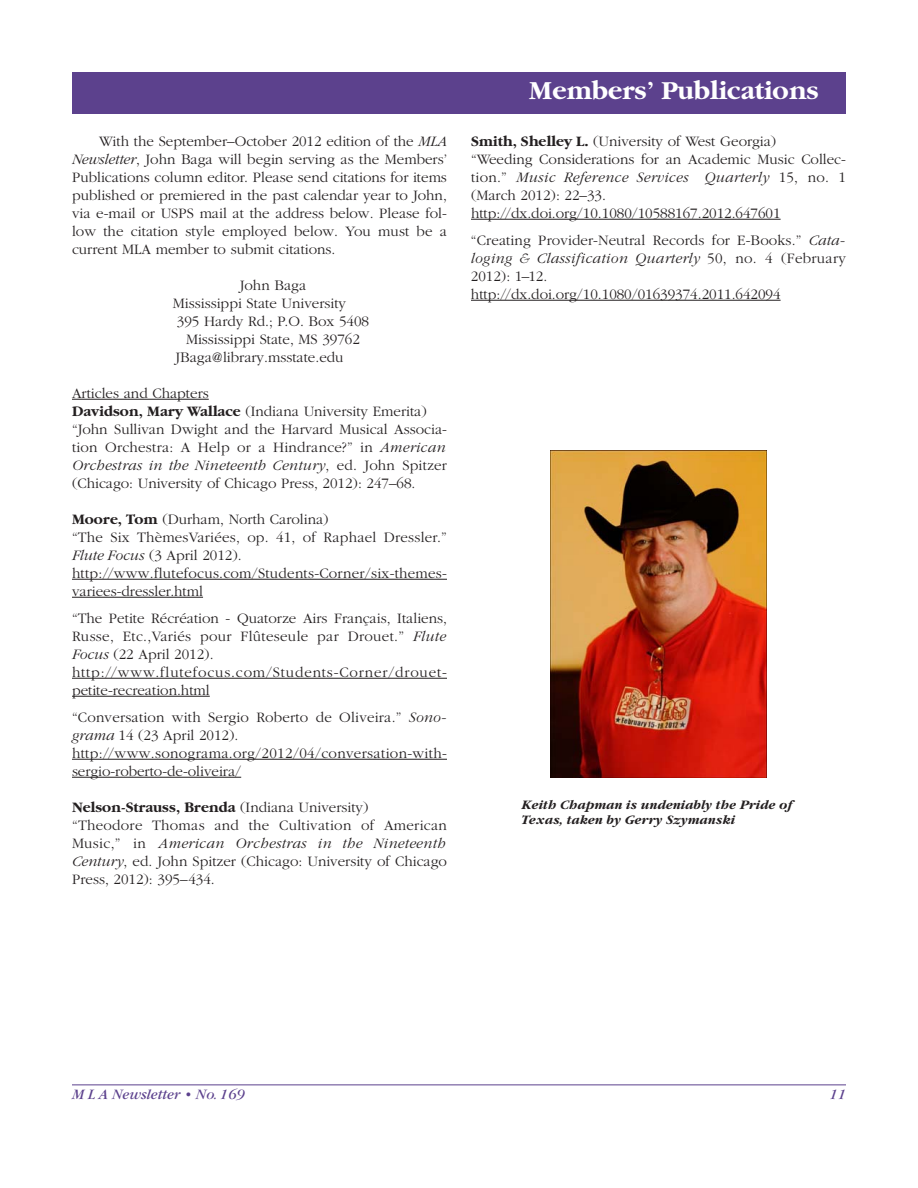
<style>
.page{position:relative;width:918px;height:1188px;background:#fff}
.page>*{position:absolute;margin:0;border:0;box-sizing:border-box;transform-origin:0 0}
.t1{font:700 27px "Garamond";color:#fff}
.t2{font:300 15px/18px "Garamond";color:#231f20}
.t3{font:italic 15px "Garamond";color:#5c418d}
.t4{font:italic 700 13.5px/15px "Garamond";color:#231f20}
.s1{font-style:italic}
.s2{font-weight:700}
</style>
<div class="page">
<hr style="left:72px;top:399px;width:137px;height:1px;background:#231f20">
<hr style="left:72px;top:579px;width:375px;height:1px;background:#231f20">
<hr style="left:72px;top:597px;width:131px;height:1px;background:#231f20">
<hr style="left:72px;top:678px;width:375px;height:1px;background:#231f20">
<hr style="left:72px;top:696px;width:138px;height:1px;background:#231f20">
<hr style="left:72px;top:759px;width:375px;height:1px;background:#231f20">
<hr style="left:72px;top:777px;width:169px;height:1px;background:#231f20">
<hr style="left:471px;top:219px;width:310px;height:1px;background:#231f20">
<hr style="left:471px;top:300px;width:310px;height:1px;background:#231f20">
<hr style="left:72px;top:1084px;width:774px;height:1px;background:#5c418d">
<div style="left:72px;top:72px;width:774px;height:42px;background:#5c418d"></div>
<img style="left:550px;top:451px;width:217px;height:327px">
<p class="t2" style="left:72px;top:133px;width:377px;text-align:justify;text-indent:27px">With the September–October 2012 edition of the <span class="s1">MLA Newsletter</span>, John Baga will begin serving as the Members’ Publications column editor. Please send citations for items published or premiered in the past calendar year to John, via e-mail or USPS mail at the address below. Please fol&shy;low the citation style employed below. You must be a current MLA member to submit citations.</p>
<p class="t2" style="left:240px;top:277px;width:68px">John Baga</p>
<p class="t2" style="left:173px;top:295px;width:175px">Mississippi State University</p>
<p class="t2" style="left:177px;top:313px;width:194px">395 Hardy Rd.; P.O. Box 5408</p>
<p class="t2" style="left:186px;top:331px;width:175px">Mississippi State, MS 39762</p>
<p class="t2" style="left:175px;top:349px;width:170px">JBaga@library.msstate.edu</p>
<p class="t2" style="left:72px;top:385px;width:377px">Articles and Chapters<br><span class="s2">Davidson, Mary Wallace</span> (Indiana University Emerita) “John Sullivan Dwight and the Harvard Musical Associa - tion Orchestra: A Help or a Hindrance?” in <span class="s1">American Orchestras in the Nineteenth Century</span>, ed. John Spitzer (Chicago: University of Chicago Press, 2012): 247–68.</p>
<p class="t2" style="left:72px;top:511px;width:376px"><span class="s2">Moore, Tom</span> (Durham, North Carolina)<br>“The Six ThèmesVariées, op. 41, of Raphael Dressler.” <span class="s1">Flute Focus</span> (3 April 2012). http://www.flutefocus.com/Students-Corner/six-themes&shy;variees-dressler.html</p>
<p class="t2" style="left:72px;top:610px;width:377px">“The Petite Récréation - Quatorze Airs Français, Italiens, Russe, Etc.,Variés pour Flûteseule par Drouet.” <span class="s1">Flute Focus</span> (22 April 2012). http://www.flutefocus.com/Students-Corner/drouet&shy;petite-recreation.html</p>
<p class="t2" style="left:72px;top:709px;width:376px">“Conversation with Sergio Roberto de Oliveira.” <span class="s1">Sono - grama</span> 14 (23 April 2012). http://www.sonograma.org/2012/04/conversation-with&shy;sergio-roberto-de-oliveira/</p>
<p class="t2" style="left:72px;top:799px;width:377px"><span class="s2">Nelson-Strauss, Brenda</span> (Indiana University)<br>“Theodore Thomas and the Cultivation of American Music,” in <span class="s1">American Orchestras in the Nineteenth Century</span>, ed. John Spitzer (Chicago: University of Chicago Press, 2012): 395–434.</p>
<h1 class="t1" style="left:529px;top:80px;width:291px">Members’ Publications</h1>
<p class="t2" style="left:471px;top:133px;width:377px"><span class="s2">Smith, Shelley L.</span> (University of West Georgia)<br>“Weeding Considerations for an Academic Music Collec - tion.” <span class="s1">Music Reference Services Quarterly</span> 15, no. 1 (March 2012): 22–33. http://dx.doi.org/10.1080/10588167.2012.647601</p>
<p class="t2" style="left:471px;top:232px;width:377px">“Creating Provider-Neutral Records for E-Books.” <span class="s1">Cata - loging &amp; Classification Quarterly</span> 50, no. 4 (February 2012): 1–12. http://dx.doi.org/10.1080/01639374.2011.642094</p>
<p class="t4" style="left:521px;top:798px;width:273px">Keith Chapman is undeniably the Pride of<br>Texas, taken by Gerry Szymanski</p>
<p class="t3" style="left:72px;top:1089px;width:174px">M L A Newsletter • No. 169</p>
<p class="t3" style="left:829px;top:1089px;width:18px">11</p>
</div>
